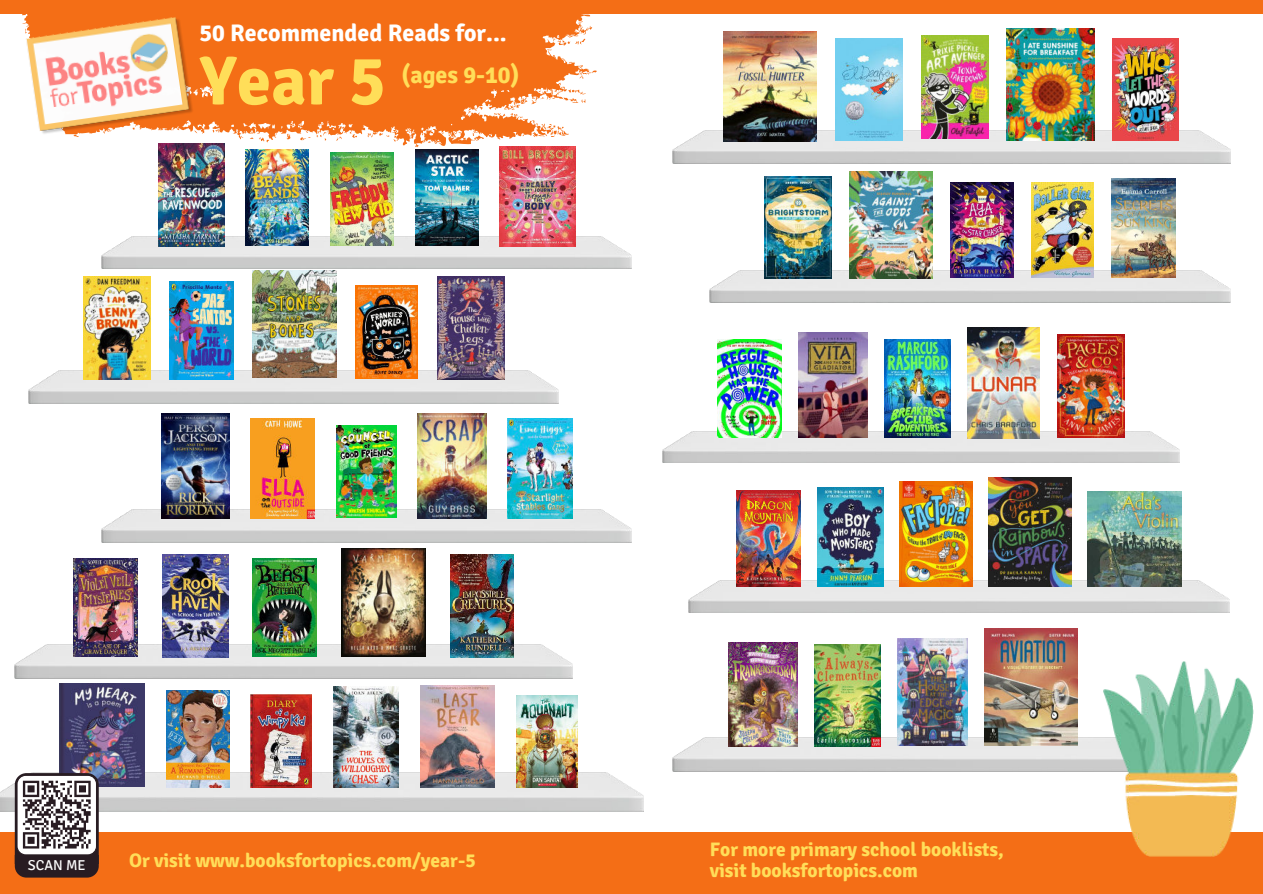
<style>
.page{position:relative;width:1263px;height:894px;background:#fff}
.page>*{position:absolute;margin:0;border:0;box-sizing:border-box;transform-origin:0 0}
.t1{font:700 69px "Signika";color:#ffde59}
.t2{font:700 24px "Signika";color:#fff}
.t3{font:700 24px "Signika";color:#ffde59}
.t4{font:700 19.5px/21.3px "Signika";color:#ffde59}
.t5{font:14.25px "Signika";color:#fff}
</style>
<div class="page">
<div style="left:0;top:831px;width:1263px;height:62px;background:#f46e16"></div>
<img style="left:0;top:772px;width:644px;height:39px">
<img style="left:672px;top:737px;width:432px;height:34px">
<svg style="left:22px;top:14px;width:569px;height:133px;background:#f5853b"></svg>
<svg style="left:579px;top:65px;width:18px;height:14px"></svg>
<svg style="left:212px;top:129px;width:3px;height:4px"></svg>
<svg style="left:352px;top:134px;width:5px;height:4px"></svg>
<svg style="left:458px;top:131px;width:4px;height:3px"></svg>
<svg style="left:287px;top:133px;width:4px;height:6px"></svg>
<svg style="left:379px;top:132px;width:17px;height:10px"></svg>
<svg style="left:239px;top:136px;width:5px;height:3px"></svg>
<svg style="left:336px;top:136px;width:6px;height:5px"></svg>
<svg style="left:300px;top:131px;width:27px;height:10px"></svg>
<svg style="left:250px;top:137px;width:19px;height:5px"></svg>
<svg style="left:547px;top:21px;width:45px;height:30px"></svg>
<svg style="left:510px;top:89px;width:76px;height:49px"></svg>
<svg style="left:367px;top:133px;width:6px;height:5px"></svg>
<img style="left:24px;top:16px;width:174px;height:121px">
<div style="left:0;top:0;width:1263px;height:14px;background:#f46e16"></div>
<img style="left:1104px;top:661px;width:150px;height:194px">
<img style="left:102px;top:509px;width:530px;height:33px">
<img style="left:15px;top:644px;width:558px;height:33px">
<img style="left:672px;top:130px;width:558px;height:34px">
<img style="left:710px;top:271px;width:521px;height:31px">
<img style="left:663px;top:431px;width:516px;height:32px">
<img style="left:688px;top:580px;width:542px;height:32px">
<img style="left:29px;top:370px;width:530px;height:33px">
<img style="left:102px;top:236px;width:530px;height:32px">
<img style="left:849px;top:171px;width:83px;height:107px">
<img style="left:950px;top:182px;width:63px;height:96px">
<img style="left:1031px;top:182px;width:62px;height:96px">
<img style="left:1111px;top:179px;width:65px;height:99px">
<img style="left:765px;top:176px;width:66px;height:103px">
<img style="left:736px;top:490px;width:65px;height:96px">
<img style="left:1087px;top:491px;width:95px;height:95px">
<img style="left:988px;top:477px;width:83px;height:109px">
<img style="left:899px;top:481px;width:74px;height:105px">
<img style="left:817px;top:487px;width:66px;height:99px">
<img style="left:814px;top:644px;width:67px;height:102px">
<img style="left:984px;top:628px;width:94px;height:117px">
<img style="left:728px;top:642px;width:69px;height:104px">
<img style="left:898px;top:638px;width:69px;height:107px">
<img style="left:251px;top:418px;width:64px;height:100px">
<img style="left:161px;top:413px;width:69px;height:105px">
<img style="left:418px;top:413px;width:68px;height:105px">
<img style="left:336px;top:425px;width:61px;height:92px">
<img style="left:507px;top:418px;width:66px;height:100px">
<img style="left:415px;top:150px;width:63px;height:95px">
<img style="left:500px;top:146px;width:75px;height:100px">
<img style="left:246px;top:150px;width:63px;height:95px">
<img style="left:330px;top:152px;width:63px;height:94px">
<img style="left:158px;top:144px;width:66px;height:102px">
<img style="left:60px;top:683px;width:84px;height:103px">
<img style="left:166px;top:690px;width:63px;height:97px">
<img style="left:251px;top:694px;width:61px;height:93px">
<img style="left:517px;top:695px;width:60px;height:92px">
<img style="left:421px;top:685px;width:74px;height:102px">
<img style="left:333px;top:686px;width:65px;height:101px">
<img style="left:967px;top:328px;width:72px;height:110px">
<img style="left:1057px;top:334px;width:67px;height:103px">
<img style="left:717px;top:339px;width:65px;height:98px">
<img style="left:885px;top:339px;width:65px;height:98px">
<img style="left:799px;top:332px;width:69px;height:105px">
<img style="left:356px;top:285px;width:62px;height:94px">
<img style="left:83px;top:276px;width:68px;height:103px">
<img style="left:169px;top:281px;width:64px;height:98px">
<img style="left:437px;top:276px;width:68px;height:103px">
<img style="left:252px;top:271px;width:84px;height:106px">
<img style="left:921px;top:35px;width:68px;height:104px">
<img style="left:835px;top:38px;width:68px;height:103px">
<img style="left:1006px;top:29px;width:88px;height:111px">
<img style="left:723px;top:32px;width:94px;height:110px">
<img style="left:1112px;top:38px;width:67px;height:103px">
<img style="left:451px;top:554px;width:63px;height:103px">
<img style="left:253px;top:558px;width:64px;height:98px">
<img style="left:162px;top:554px;width:66px;height:103px">
<img style="left:341px;top:548px;width:84px;height:108px">
<img style="left:74px;top:558px;width:64px;height:98px">
<svg style="left:15px;top:772px;width:83px;height:105px"></svg>
<p class="t2" style="left:199px;top:18px;width:309px">50 Recommended Reads for...</p>
<h1 class="t1" style="left:199px;top:39px;width:188px">Year 5</h1>
<p class="t3" style="left:401px;top:61px;width:120px">(ages 9-10)</p>
<p class="t5" style="left:28px;top:857px;width:59px">SCAN ME</p>
<p class="t4" style="left:129px;top:850px;width:348px">Or visit www.booksfortopics.com/year-5</p>
<p class="t4" style="left:710px;top:838px;width:296px">For more primary school booklists, visit booksfortopics.com</p>
</div>
